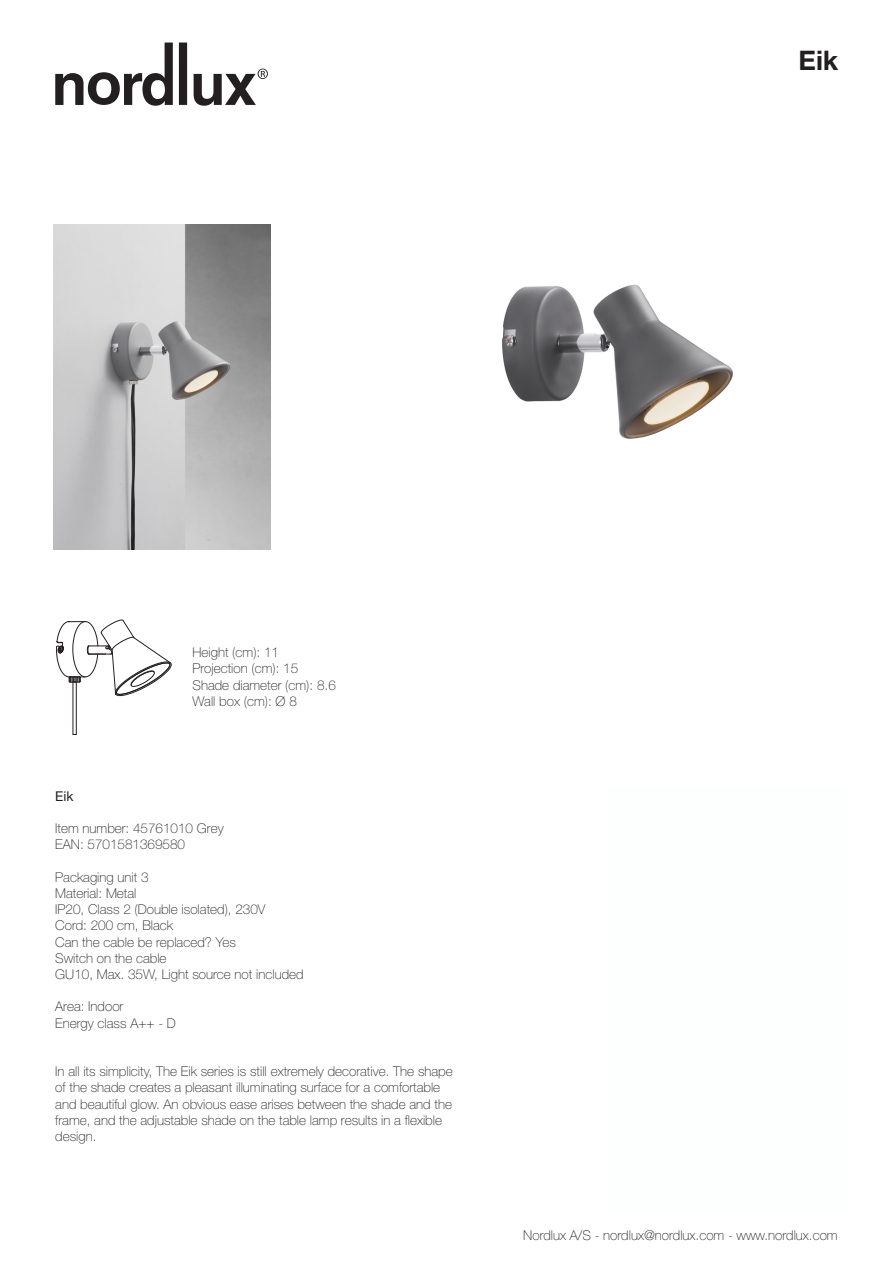
<style>
.page{position:relative;width:893px;height:1263px;background:#fff}
.page>*{position:absolute;margin:0;border:0;box-sizing:border-box;transform-origin:0 0}
.DSModelBodytext{font:700 27px "Helvetica Neue LT Pro";color:#231f20}
.FLOWBodytext{font:100 13.5px/16.2px "Helvetica Neue";color:#231f20}
.DSSTREGBodytext{font:100 13.5px "Helvetica Neue";color:#231f20}
.BUNDBodytext{font:100 13.5px "Helvetica Neue";color:#231f20}
.Model{font:13.5px "Helvetica Neue";color:#231f20}
</style>
<div class="page">
<div style="left:73px;top:682px;width:4px;height:53px;border:1px solid #231f20"></div>
<svg style="left:56px;top:619px;width:116px;height:77px"></svg>
<img style="left:54px;top:224px;width:217px;height:325px">
<img style="left:502px;top:284px;width:231px;height:155px">
<svg style="left:55px;top:43px;width:118px;height:63px"></svg>
<svg style="left:179px;top:43px;width:8px;height:62px"></svg>
<svg style="left:194px;top:69px;width:74px;height:37px"></svg>
<p class="DSModelBodytext" style="left:798px;top:44px;width:41px">Eik</p>
<p class="DSSTREGBodytext" style="left:192px;top:645px;width:88px">Height (cm): 11</p>
<p class="DSSTREGBodytext" style="left:192px;top:661px;width:107px">Projection (cm): 15</p>
<p class="DSSTREGBodytext" style="left:192px;top:677px;width:145px">Shade diameter (cm): 8.6</p>
<p class="DSSTREGBodytext" style="left:192px;top:693px;width:106px">Wall box (cm): Ø 8</p>
<p class="Model" style="left:55px;top:788px;width:20px">Eik</p>
<p class="FLOWBodytext" style="left:55px;top:820px;width:170px">Item number: 45761010 Grey</p>
<p class="FLOWBodytext" style="left:55px;top:836px;width:131px">EAN: 5701581369580</p>
<p class="FLOWBodytext" style="left:55px;top:869px;width:95px">Packaging unit 3</p>
<p class="FLOWBodytext" style="left:55px;top:885px;width:83px">Material: Metal</p>
<p class="FLOWBodytext" style="left:55px;top:901px;width:212px">IP20, Class 2 (Double isolated), 230V</p>
<p class="FLOWBodytext" style="left:55px;top:917px;width:119px">Cord: 200 cm, Black</p>
<p class="FLOWBodytext" style="left:55px;top:934px;width:182px">Can the cable be replaced? Yes</p>
<p class="FLOWBodytext" style="left:55px;top:950px;width:113px">Switch on the cable</p>
<p class="FLOWBodytext" style="left:55px;top:966px;width:250px">GU10, Max. 35W, Light source not included</p>
<p class="FLOWBodytext" style="left:55px;top:998px;width:70px">Area: Indoor</p>
<p class="FLOWBodytext" style="left:55px;top:1015px;width:122px">Energy class A++ - D</p>
<p class="FLOWBodytext" style="left:55px;top:1063px;width:399px">In all its simplicity, The Eik series is still extremely decorative. The shape of the shade creates a pleasant illuminating surface for a comfortable and beautiful glow. An obvious ease arises between the shade and the frame, and the adjustable shade on the table lamp results in a flexible design.</p>
<p class="BUNDBodytext" style="left:523px;top:1227px;width:316px">Nordlux A/S - nordlux@nordlux.com - www.nordlux.com</p>
</div>
